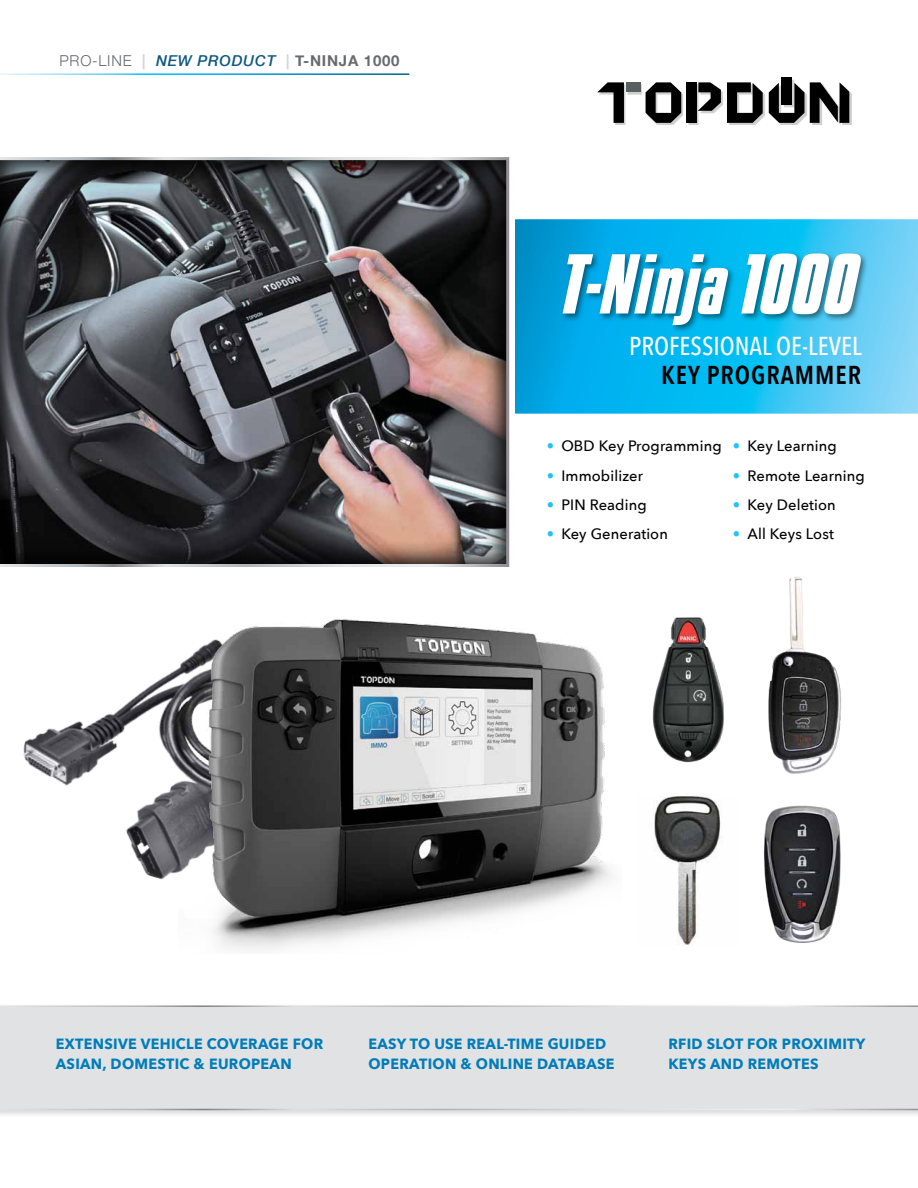
<style>
.page{position:relative;width:918px;height:1188px;background:#fff}
.page>*{position:absolute;margin:0;border:0;box-sizing:border-box;transform-origin:0 0}
.t1{font:italic 700 75px "Kenyan Coffee Rg";color:#fff}
.t2{font:500 25.8px "Avenir Next Condensed";color:#fff}
.t3{font:600 25.8px "Avenir Next Condensed";letter-spacing:.04em;color:#000}
.t4{font:500 15px "Avenir Next";letter-spacing:.01em;color:#000}
.t5{font:700 15px "Helvetica Neue";letter-spacing:.05em;color:#696a6d}
.t6{font:700 14.85px/19.8px "Avenir Next";letter-spacing:.02em;color:#007db9}
.s1{font-weight:300}
.s2{color:#d1d3d4}
.s3{font-weight:500;font-style:italic;color:#0e5882}
.s4{color:#20c4f4}
</style>
<div class="page">
<div style="left:0;top:1003px;width:918px;height:115px;background:#000;opacity:.15"></div>
<div style="left:0;top:1005px;width:918px;height:106px;background:#e1e2e3"></div>
<svg style="left:515px;top:219px;width:403px;height:195px;background:#24b9ed"></svg>
<div style="left:599px;top:80px;width:252px;height:45px;background:#000;opacity:.19"></div>
<div style="left:626px;top:82px;width:14px;height:10px;background:#586061"></div>
<svg style="left:597px;top:82px;width:27px;height:41px"></svg>
<div style="left:687px;top:82px;width:10px;height:41px;background:#000"></div>
<svg style="left:698px;top:82px;width:23px;height:29px"></svg>
<svg style="left:727px;top:82px;width:36px;height:41px"></svg>
<svg style="left:810px;top:82px;width:39px;height:41px"></svg>
<svg style="left:646px;top:82px;width:35px;height:41px"></svg>
<svg style="left:769px;top:83px;width:35px;height:40px"></svg>
<div style="left:782px;top:78px;width:10px;height:27px;background:#000"></div>
<div style="left:484px;top:186px;width:31px;height:353px;background:linear-gradient(to bottom,#fff,#fff)"></div>
<svg style="left:0;top:157px;width:509px;height:410px;background:#535154"></svg>
<img style="left:23px;top:668px;width:155px;height:212px">
<img style="left:178px;top:619px;width:435px;height:331px">
<img style="left:768px;top:577px;width:73px;height:197px">
<img style="left:764px;top:805px;width:77px;height:138px">
<img style="left:652px;top:617px;width:72px;height:146px">
<img style="left:654px;top:796px;width:69px;height:149px">
<div style="left:560px;top:251px;width:309px;height:82px;background:#000;opacity:.49"></div>
<p class="t5" style="left:59px;top:49px;width:342px"><span class="s1">PRO-LINE</span> <span class="s2">|</span> <span class="s3">NEW PRODUCT</span> <span class="s2">|</span> T-Ninja 1000</p>
<h1 class="t1" style="left:556px;top:239px;width:298px">T-Ninja 1000</h1>
<h2 class="t2" style="left:629px;top:330px;width:234px">PROFESSIONAL OE-LEVEL</h2>
<h2 class="t3" style="left:661px;top:353px;width:201px">KEY PROGRAMMER</h2>
<p class="t4" style="left:547px;top:433px;width:176px"><span class="s4">•</span> OBD Key Programming</p>
<p class="t4" style="left:547px;top:463px;width:98px"><span class="s4">•</span> Immobilizer</p>
<p class="t4" style="left:547px;top:492px;width:101px"><span class="s4">•</span> PIN Reading</p>
<p class="t4" style="left:547px;top:521px;width:123px"><span class="s4">•</span> Key Generation</p>
<p class="t4" style="left:733px;top:433px;width:105px"><span class="s4">•</span> Key Learning</p>
<p class="t4" style="left:733px;top:463px;width:133px"><span class="s4">•</span> Remote Learning</p>
<p class="t4" style="left:733px;top:492px;width:104px"><span class="s4">•</span> Key Deletion</p>
<p class="t4" style="left:733px;top:521px;width:102px"><span class="s4">•</span> All Keys Lost</p>
<p class="t6" style="left:56px;top:1034px;width:269px">EXTENSIVE VE HICLE COVERAGE FOR<br>ASIAN, DOMESTIC &amp; EUROPEAN</p>
<p class="t6" style="left:368px;top:1034px;width:246px">EASY TO USE REAL-TIME GUIDED<br>OPERATION &amp; ONLINE DATABASE</p>
<p class="t6" style="left:668px;top:1034px;width:49px">RFI D SLOT</p>
<p class="t6" style="left:747px;top:1034px;width:11px">FOR</p>
<p class="t6" style="left:782px;top:1034px;width:11px">PROXIMIT</p>
<p class="t6" style="left:856px;top:1034px;width:11px">Y</p>
<p class="t6" style="left:668px;top:1054px;width:111px">KEYS AN D REMOT</p>
<p class="t6" style="left:801px;top:1054px;width:18px">ES</p>
</div>
